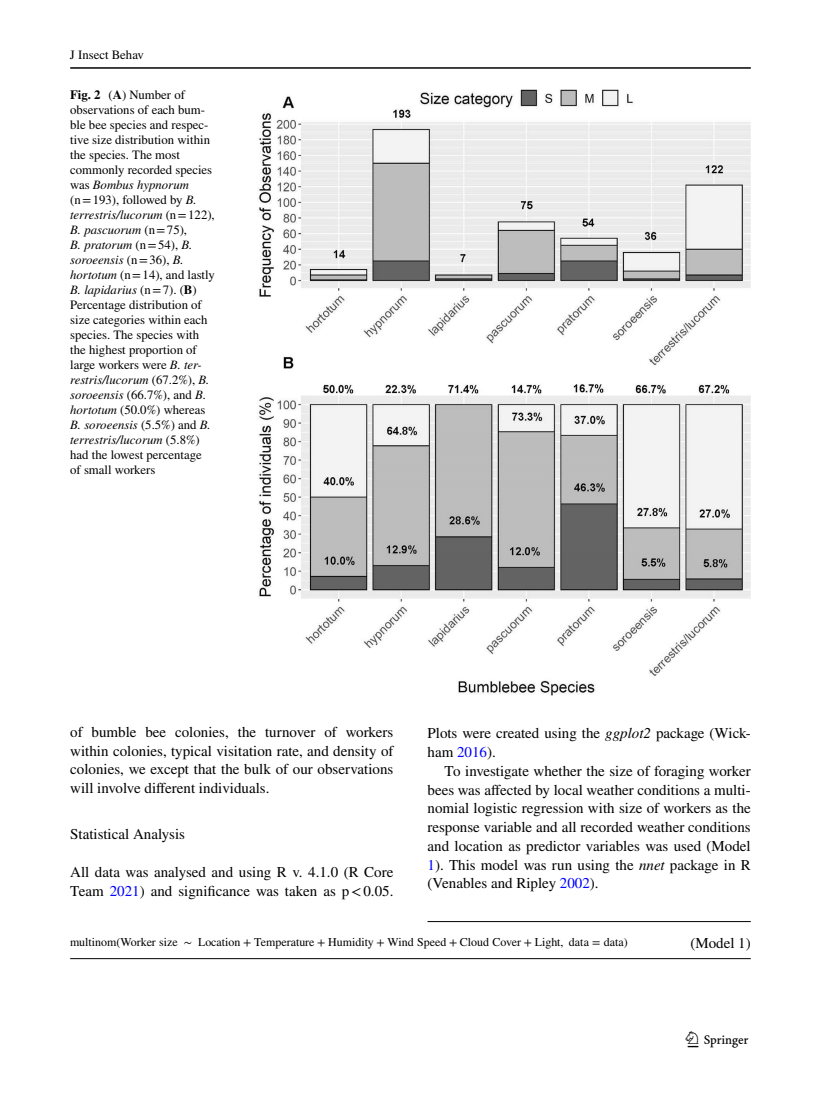
<style>
.page{position:relative;width:821px;height:1106px;background:#fff}
.page>*{position:absolute;margin:0;border:0;box-sizing:border-box;transform-origin:0 0}
.t1{font:22.5px "Springnew Regular 3";color:#000}
.t2{font:15px/18.8px "STIX";color:#000;text-align:justify}
.t3{font:12.75px/15px "STIX";color:#000}
.t4{font:12px "STIX General";color:#000}
.s1{font-weight:700}
.s2{font-style:italic}
.s3{color:#00f}
.s4{font-family:"STIX Math"}
</style>
<div class="page">
<hr style="left:70px;top:67px;width:680px;height:2px;background:#000">
<img style="left:258px;top:89px;width:492px;height:606px">
<hr style="left:70px;top:958px;width:680px;height:1px;background:#000">
<hr style="left:427px;top:921px;width:323px;height:1px;background:#000">
<p class="t3" style="left:70px;top:48px;width:75px">J Insect Behav</p>
<p class="t3" style="left:70px;top:88px;width:146px"><span class="s1">Fig. 2</span> (<span class="s1">A</span>) Number of observations of each bum&shy;ble bee species and respec&shy;tive size distribution within the species. The most commonly recorded species was <span class="s2">Bombus hypnorum </span>(n=193), followed by <span class="s2">B. terrestris/lucorum</span> (n=122),<br><span class="s2">B. pascuorum</span> (n=75),<br><span class="s2">B. pratorum</span> (n=54), <span class="s2">B. soroeensis</span> (n=36), <span class="s2">B. hortotum</span> (n=14), and lastly<br><span class="s2">B. lapidarius</span> (n=7). (<span class="s1">B</span>)<br>Percentage distribution of size categories within each species. The species with the highest proportion of large workers were <span class="s2">B. ter&shy;restris/lucorum</span> (67.2%), <span class="s2">B. soroeensis</span> (66.7%), and <span class="s2">B. hortotum</span> (50.0%) whereas<br><span class="s2">B. soroeensis</span> (5.5%) and <span class="s2">B. terrestris/lucorum</span> (5.8%) had the lowest percentage of small workers</p>
<p class="t2" style="left:70px;top:723px;width:325px">of bumble bee colonies, the turnover of workers within colonies, typical visitation rate, and density of colonies, we except that the bulk of our observations will involve different individuals.</p>
<p class="t2" style="left:70px;top:826px;width:116px">Statistical Analysis</p>
<p class="t2" style="left:70px;top:863px;width:325px">All data was analysed and using R v. 4.1.0 (R Core<br>Team <span class="s3">2021</span>) and significance was taken as p&lt;0.05.</p>
<p class="t2" style="left:427px;top:725px;width:325px">Plots were created using the <span class="s2">ggplot2</span> package (Wick&shy;ham <span class="s3">2016</span>).</p>
<p class="t2" style="left:427px;top:762px;width:325px;text-indent:17px">To investigate whether the size of foraging worker bees was affected by local weather conditions a multi&shy;nomial logistic regression with size of workers as the response variable and all recorded weather conditions and location as predictor variables was used (Model <span class="s3">1</span>). This model was run using the <span class="s2">nnet</span> package in R (Venables and Ripley <span class="s3">2002</span>).</p>
<p class="t4" style="left:70px;top:938px;width:559px">multinom<span class="s4">(</span>Worker size <span class="s4">∼</span> Location <span class="s4">+</span> Temperature <span class="s4">+</span> Humidity <span class="s4">+</span> Wind Speed <span class="s4">+</span> Cloud Cover <span class="s4">+</span> Light, data <span class="s4">=</span> data<span class="s4">)</span></p>
<p class="t2" style="left:690px;top:934px;width:62px">(Model 1)</p>
<h1 class="t1" style="left:687px;top:1031px;width:62px">1 3</h1>
</div>
